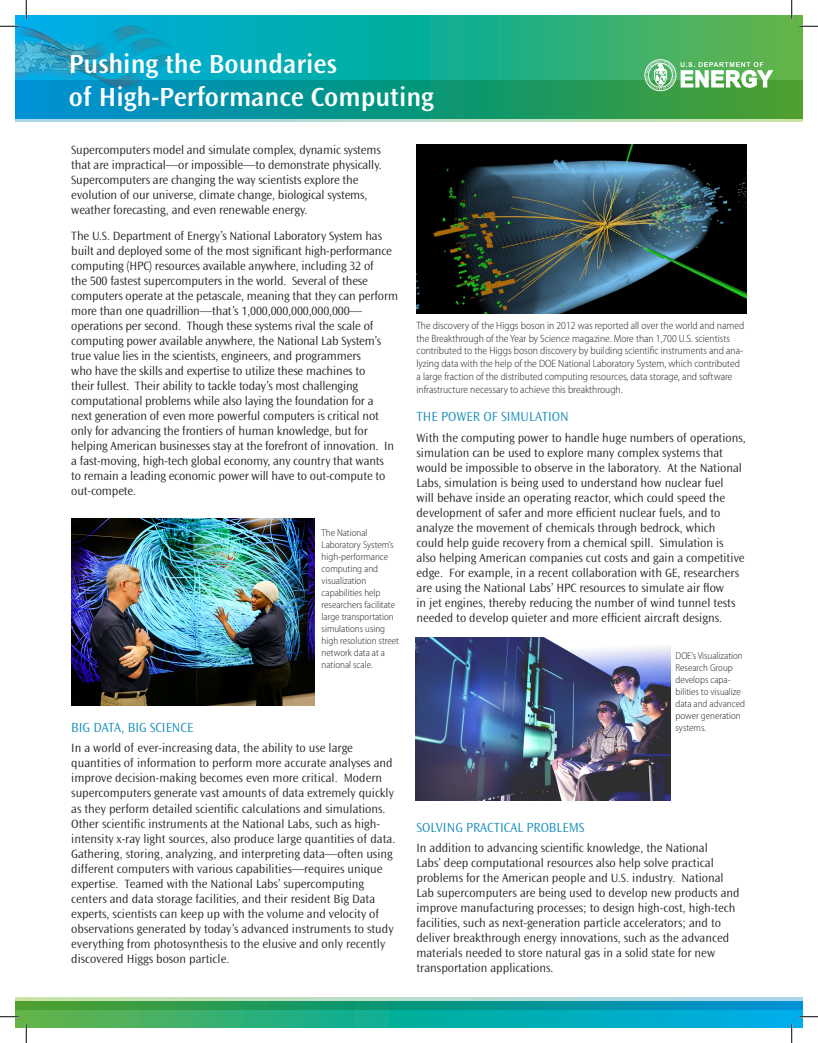
<style>
.page{position:relative;width:818px;height:1043px;background:#fff}
.page>*{position:absolute;margin:0;border:0;box-sizing:border-box;transform-origin:0 0}
.t1{font:600 27.38px "Ocean Sans Std";color:#fff}
.t2{font:300 13.75px "Ocean Sans Std";color:#138bba}
.t3{font:300 12.5px/15px "Ocean Sans Std";color:#231f20}
.t4{font:300 semi-condensed 10.62px/12.8px "Myriad Pro";color:#231f20}
.t5{font:300 semi-condensed 10px/12px "Myriad Pro";color:#231f20}
</style>
<div class="page">
<svg style="left:15px;top:1009px;width:787px;height:18px;background:#1bad98"></svg>
<svg style="left:15px;top:997px;width:787px;height:12px;background:#4bad97"></svg>
<svg style="left:15px;top:16px;width:787px;height:64px;background:#21af87"></svg>
<svg style="left:242px;top:80px;width:560px;height:42px;background:#239d75"></svg>
<img style="left:15px;top:18px;width:227px;height:104px">
<svg style="left:644px;top:59px;width:129px;height:55px;background:#6db76e"></svg>
<img style="left:416px;top:145px;width:330px;height:168px">
<img style="left:416px;top:637px;width:254px;height:163px">
<img style="left:71px;top:518px;width:243px;height:187px">
<svg style="left:0;top:25px;width:19px;height:2px"></svg>
<svg style="left:799px;top:25px;width:19px;height:2px"></svg>
<svg style="left:0;top:1015px;width:19px;height:2px"></svg>
<svg style="left:799px;top:1015px;width:19px;height:2px"></svg>
<svg style="left:25px;top:0;width:2px;height:19px"></svg>
<svg style="left:25px;top:1024px;width:2px;height:18px"></svg>
<svg style="left:790px;top:0;width:2px;height:19px"></svg>
<svg style="left:790px;top:1024px;width:2px;height:18px"></svg>
<p class="t1" style="left:69px;top:48px;width:269px">Pushing the Boundaries</p>
<p class="t1" style="left:69px;top:81px;width:366px">of High-Performance Computing</p>
<p class="t3" style="left:71px;top:142px;width:312px">Supercomputers model and simulate complex, dynamic systems that are impractical—or impossible—to demonstrate physically.<br>Supercomputers are changing the way scientists explore the evolution of our universe, climate change, biological systems, weather forecasting, and even renewable energy.</p>
<p class="t3" style="left:71px;top:228px;width:328px">The U.S. Department of Energy’s National Laboratory System has built and deployed some of the most significant high-performance computing (HPC) resources available anywhere, including 32 of<br>the 500 fastest supercomputers in the world. Several of these computers operate at the petascale, meaning that they can perform more than one quadrillion—that’s 1,000,000,000,000,000— operations per second. Though these systems rival the scale of computing power available anywhere, the National Lab System’s true value lies in the scientists, engineers, and programmers<br>who have the skills and expertise to utilize these machines to<br>their fullest. Their ability to tackle today’s most challenging computational problems while also laying the foundation for a<br>next generation of even more powerful computers is critical not only for advancing the frontiers of human knowledge, but for helping American businesses stay at the forefront of innovation. In a fast-moving, high-tech global economy, any country that wants<br>to remain a leading economic power will have to out-compute to out-compete.</p>
<p class="t5" style="left:321px;top:527px;width:79px">The National<br>Laboratory System’s high-performance computing and visualization capabilities help researchers facilitate large transportation simulations using high resolution street network data at a national scale.</p>
<p class="t2" style="left:71px;top:719px;width:124px">BIG DATA, BIG SCIENCE</p>
<p class="t3" style="left:71px;top:741px;width:325px">In a world of ever-increasing data, the ability to use large quantities of information to perform more accurate analyses and improve decision-making becomes even more critical. Modern supercomputers generate vast amounts of data extremely quickly as they perform detailed scientific calculations and simulations.<br>Other scientific instruments at the National Labs, such as high&shy;intensity x-ray light sources, also produce large quantities of data.<br>Gathering, storing, analyzing, and interpreting data—often using different computers with various capabilities—requires unique expertise. Teamed with the National Labs’ supercomputing centers and data storage facilities, and their resident Big Data experts, scientists can keep up with the volume and velocity of observations generated by today’s advanced instruments to study everything from photosynthesis to the elusive and only recently discovered Higgs boson particle.</p>
<p class="t4" style="left:416px;top:319px;width:329px">The discovery of the Higgs boson in 2012 was reported all over the world and named the Breakthrough of the Year by Science magazine. More than 1,700 U.S. scientists contributed to the Higgs boson discovery by building scientific instruments and ana&shy;lyzing data with the help of the DOE National Laboratory System, which contributed a large fraction of the distributed computing resources, data storage, and software infrastructure necessary to achieve this breakthrough.</p>
<p class="t2" style="left:416px;top:409px;width:154px">THE POWER OF SIMULATION</p>
<p class="t3" style="left:416px;top:430px;width:331px">With the computing power to handle huge numbers of operations, simulation can be used to explore many complex systems that would be impossible to observe in the laboratory. At the National Labs, simulation is being used to understand how nuclear fuel<br>will behave inside an operating reactor, which could speed the development of safer and more efficient nuclear fuels, and to analyze the movement of chemicals through bedrock, which could help guide recovery from a chemical spill. Simulation is also helping American companies cut costs and gain a competitive edge. For example, in a recent collaboration with GE, researchers are using the National Labs’ HPC resources to simulate air flow<br>in jet engines, thereby reducing the number of wind tunnel tests needed to develop quieter and more efficient aircraft designs.</p>
<p class="t5" style="left:675px;top:650px;width:71px">DOE’s Visualization<br>Research Group develops capa&shy;bilities to visualize data and advanced power generation systems.</p>
<p class="t2" style="left:416px;top:819px;width:169px">SOLVING PRACTICAL PROBLEMS</p>
<p class="t3" style="left:416px;top:840px;width:324px">In addition to advancing scientific knowledge, the National<br>Labs’ deep computational resources also help solve practical problems for the American people and U.S. industry. National Lab supercomputers are being used to develop new products and improve manufacturing processes; to design high-cost, high-tech facilities, such as next-generation particle accelerators; and to deliver breakthrough energy innovations, such as the advanced materials needed to store natural gas in a solid state for new transportation applications.</p>
</div>
